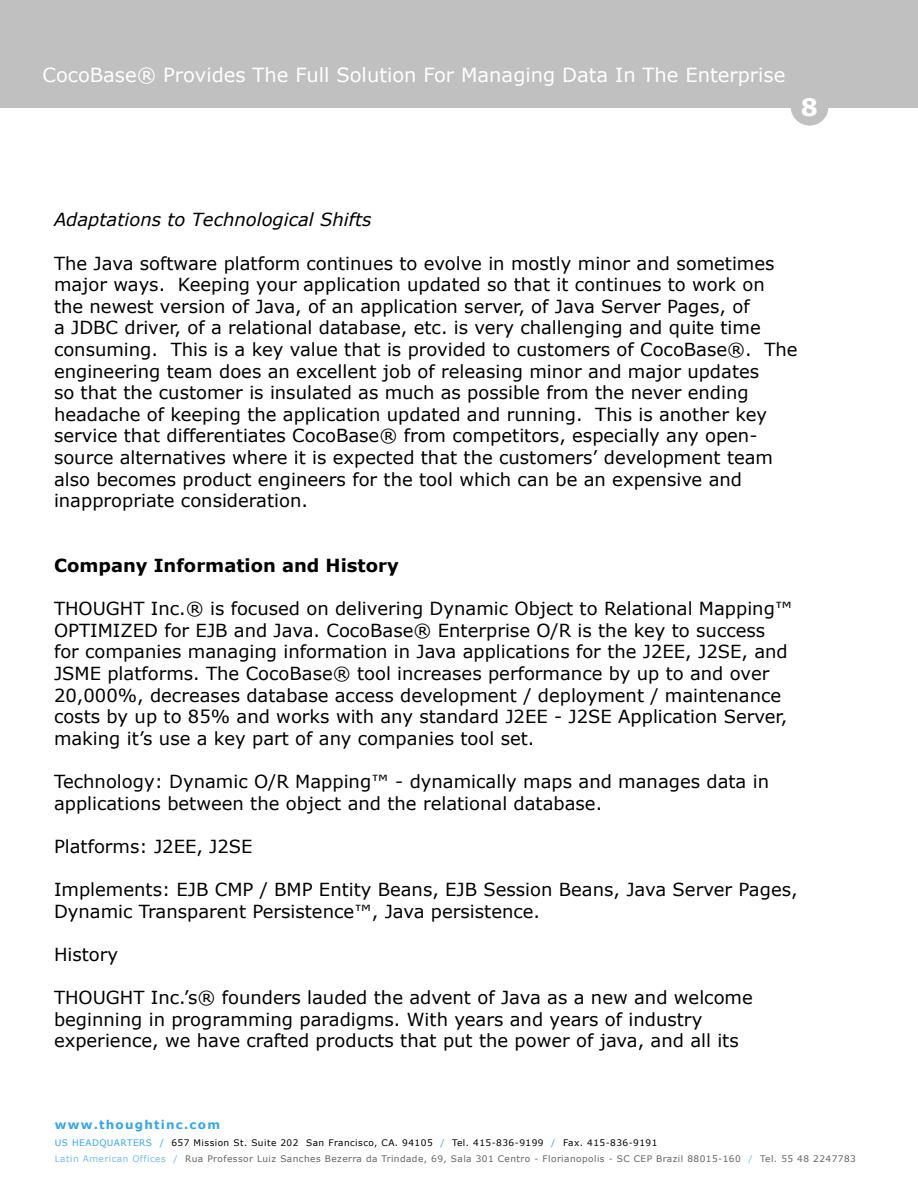
<style>
.page{position:relative;width:918px;height:1188px;background:#fff}
.page>*{position:absolute;margin:0;border:0;box-sizing:border-box;transform-origin:0 0}
.t1{font:700 24px "Verdana";color:#fff}
.t2{font:19.5px "Verdana";color:#fff}
.t3{font:18px/21.6px "Verdana";color:#000}
.t4{font:italic 18px "Verdana";color:#000}
.heading_1{font:700 18px "Verdana";color:#000}
.t5{font:700 12px "Verdana";letter-spacing:.1em;color:#36a7e9}
.t6{font:9px/16.5px "Verdana";letter-spacing:.05em;color:#636363}
.s1{color:#36a7e9}
.s2{color:#000}
.s3{color:#79bced}
</style>
<div class="page">
<div style="left:0;top:0;width:918px;height:108px;background:#c0c0c0"></div>
<div style="left:791px;top:88px;width:38px;height:38px;background:#c0c0c0;border-radius:50%"></div>
<p class="t2" style="left:42px;top:63px;width:744px">CocoBase® Provides The Full Solution For Managing Data In The Enterprise</p>
<h1 class="t1" style="left:801px;top:92px;width:19px">8</h1>
<p class="t4" style="left:54px;top:208px;width:319px">Adaptations to Technological Shifts</p>
<p class="t3" style="left:54px;top:252px;width:745px">The Java software platform continues to evolve in mostly minor and sometimes major ways. Keeping your application updated so that it continues to work on the newest version of Java, of an application server, of Java Server Pages, of<br>a JDBC driver, of a relational database, etc. is very challenging and quite time consuming. This is a key value that is provided to customers of CocoBase®. The engineering team does an excellent job of releasing minor and major updates<br>so that the customer is insulated as much as possible from the never ending headache of keeping the application updated and running. This is another key service that differentiates CocoBase® from competitors, especially any open&shy;source alternatives where it is expected that the customers’ development team also becomes product engineers for the tool which can be an expensive and inappropriate consideration.</p>
<p class="heading_1" style="left:54px;top:554px;width:346px">Company Information and History</p>
<p class="t3" style="left:54px;top:597px;width:740px">THOUGHT Inc.® is focused on delivering Dynamic Object to Relational Mapping™ OPTIMIZED for EJB and Java. CocoBase® Enterprise O/R is the key to success for companies managing information in Java applications for the J2EE, J2SE, and JSME platforms. The CocoBase® tool increases performance by up to and over 20,000%, decreases database access development / deployment / maintenance costs by up to 85% and works with any standard J2EE - J2SE Application Server, making it’s use a key part of any companies tool set.</p>
<p class="t3" style="left:54px;top:770px;width:717px">Technology: Dynamic O/R Mapping™ - dynamically maps and manages data in applications between the object and the relational database.</p>
<p class="t3" style="left:54px;top:835px;width:200px">Platforms: J2EE, J2SE</p>
<p class="t3" style="left:54px;top:878px;width:745px">Implements: EJB CMP / BMP Entity Beans, EJB Session Beans, Java Server Pages,<br>Dynamic Transparent Persistence™, Java persistence.</p>
<p class="t3" style="left:54px;top:943px;width:66px">History</p>
<p class="t3" style="left:54px;top:986px;width:700px">THOUGHT Inc.’s® founders lauded the advent of Java as a new and welcome beginning in programming paradigms. With years and years of industry experience, we have crafted products that put the power of java, and all its</p>
<p class="t5" style="left:55px;top:1117px;width:167px">www.thoughtinc.com</p>
<p class="t6" style="left:55px;top:1134px;width:803px"><span class="s1">US HEADQUARTERS /</span> <span class="s2">657 Mission St. Suite 202 San Francisco, CA. 94105</span> <span class="s1">/</span> <span class="s2">Tel. 415-836-9199</span> <span class="s1">/</span> <span class="s2">Fax. 415-836-9191<br></span><span class="s3">Latin American Offices /</span> Rua Professor Luiz Sanches Bezerra da Trindade, 69, Sala 301 Centro - Florianopolis - SC CEP Brazil 88015-160 <span class="s3">/</span> Tel. 55 48 2247783</p>
</div>
